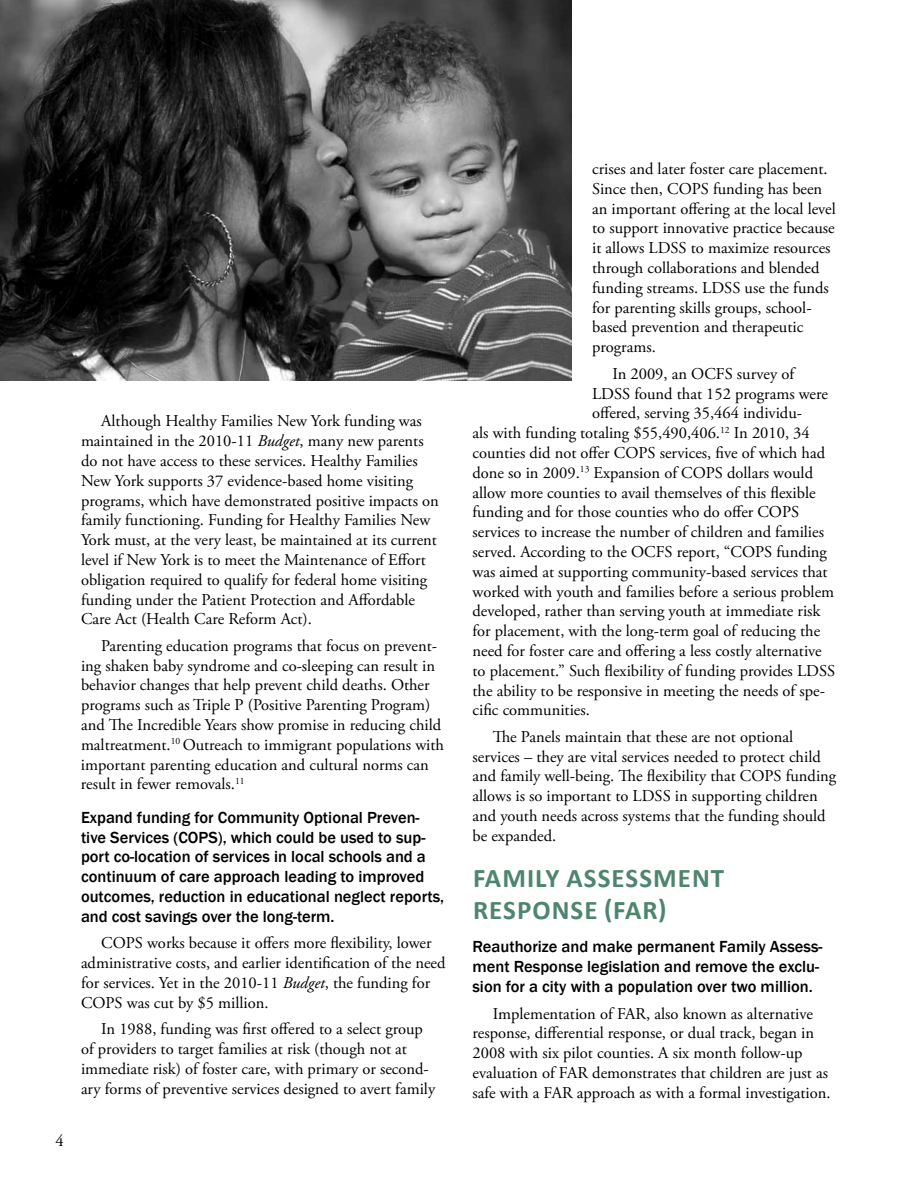
<style>
.page{position:relative;width:918px;height:1188px;background:#fff}
.page>*{position:absolute;margin:0;border:0;box-sizing:border-box;transform-origin:0 0}
.t1{font:700 27px "Calibri";letter-spacing:.04em;color:#4d856e}
.t2{font:16.5px/19.8px "Adobe Garamond Pro";color:#000}
.t3{font:500 16.5px/19.8px "Franklin Gothic";color:#000}
.s1{font-style:italic}
</style>
<div class="page">
<img style="left:0;top:0;width:572px;height:381px">
<p class="t2" style="left:56px;top:1132px;width:10px">4</p>
<p class="t2" style="left:81px;top:412px;width:359px;text-indent:20px">Although Healthy Families New York funding was maintained in the 2010-11 <span class="s1">Budget</span>, many new parents do not have access to these services. Healthy Families New York supports 37 evidence-based home visiting programs, which have demonstrated positive impacts on family functioning. Funding for Healthy Families New York must, at the very least, be maintained at its current level if New York is to meet the Maintenance of Effort obligation required to qualify for federal home visiting funding under the Patient Protection and Affordable Care Act (Health Care Reform Act).</p>
<p class="t2" style="left:81px;top:636px;width:365px;text-indent:20px">Parenting education programs that focus on prevent&shy;ing shaken baby syndrome and co-sleeping can result in behavior changes that help prevent child deaths. Other programs such as Triple P (Positive Parenting Program) and The Incredible Years show promise in reducing child maltreatment.<sup>10</sup> Outreach to immigrant populations with important parenting education and cultural norms can result in fewer removals.<sup>11</sup></p>
<p class="t3" style="left:81px;top:808px;width:365px">Expand funding for Community Optional Preven&shy;tive Services (COPS), which could be used to sup&shy;port co-location of services in local schools and a continuum of care approach leading to improved outcomes, reduction in educational neglect reports, and cost savings over the long-term.</p>
<p class="t2" style="left:81px;top:934px;width:366px;text-indent:20px">COPS works because it offers more flexibility, lower administrative costs, and earlier identification of the need for services. Yet in the 2010-11 <span class="s1">Budget</span>, the funding for COPS was cut by $5 million.</p>
<p class="t2" style="left:81px;top:1020px;width:356px;text-indent:20px">In 1988, funding was first offered to a select group of providers to target families at risk (though not at immediate risk) of foster care, with primary or second&shy;ary forms of preventive services designed to avert family</p>
<p class="t2" style="left:592px;top:159px;width:245px">crises and later foster care placement.<br>Since then, COPS funding has been an important offering at the local level to support innovative practice because it allows LDSS to maximize resources through collaborations and blended funding streams. LDSS use the funds for parenting skills groups, school&shy;based prevention and therapeutic programs.</p>
<p class="t2" style="left:612px;top:364px;width:183px">In 2009, an OCFS survey of</p>
<p class="t2" style="left:592px;top:384px;width:237px">LDSS found that 152 programs were</p>
<p class="t2" style="left:592px;top:404px;width:211px">offered, serving 35,464 individu-</p>
<p class="t2" style="left:472px;top:424px;width:339px">als with funding totaling $55,490,406.<sup>12</sup> In 2010, 34</p>
<p class="t2" style="left:472px;top:443px;width:354px">counties did not offer COPS services, five of which had</p>
<p class="t2" style="left:472px;top:463px;width:342px">done so in 2009.<sup>13</sup> Expansion of COPS dollars would</p>
<p class="t2" style="left:472px;top:483px;width:345px">allow more counties to avail themselves of this flexible</p>
<p class="t2" style="left:472px;top:503px;width:328px">funding and for those counties who do offer COPS</p>
<p class="t2" style="left:472px;top:523px;width:353px">services to increase the number of children and families</p>
<p class="t2" style="left:472px;top:542px;width:356px">served. According to the OCFS report, “COPS funding</p>
<p class="t2" style="left:472px;top:562px;width:357px">was aimed at supporting community-based services that</p>
<p class="t2" style="left:472px;top:582px;width:363px">worked with youth and families before a serious problem</p>
<p class="t2" style="left:472px;top:602px;width:350px">developed, rather than serving youth at immediate risk</p>
<p class="t2" style="left:472px;top:622px;width:349px">for placement, with the long-term goal of reducing the</p>
<p class="t2" style="left:472px;top:641px;width:351px">need for foster care and offering a less costly alternative</p>
<p class="t2" style="left:472px;top:661px;width:364px">to placement.” Such flexibility of funding provides LDSS</p>
<p class="t2" style="left:472px;top:681px;width:354px">the ability to be responsive in meeting the needs of spe-</p>
<p class="t2" style="left:472px;top:701px;width:119px">cific communities.</p>
<p class="t2" style="left:472px;top:727px;width:365px;text-indent:20px">The Panels maintain that these are not optional services – they are vital services needed to protect child and family well-being. The flexibility that COPS funding allows is so important to LDSS in supporting children and youth needs across systems that the funding should be expanded.</p>
<h1 class="t1" style="left:473px;top:861px;width:29px">FAMI</h1>
<h1 class="t1" style="left:535px;top:861px;width:108px">LY ASS ESSM</h1>
<h1 class="t1" style="left:678px;top:861px;width:48px">ENT</h1>
<h1 class="t1" style="left:473px;top:893px;width:195px">RESPONSE (FAR)</h1>
<p class="t3" style="left:472px;top:937px;width:352px">Reauthorize and make permanent Family Assess&shy;ment Response legislation and remove the exclu&shy;sion for a city with a population over two million.</p>
<p class="t2" style="left:472px;top:1004px;width:360px;text-indent:20px">Implementation of FAR, also known as alternative response, differential response, or dual track, began in 2008 with six pilot counties. A six month follow-up evaluation of FAR demonstrates that children are just as safe with a FAR approach as with a formal investigation.</p>
</div>
